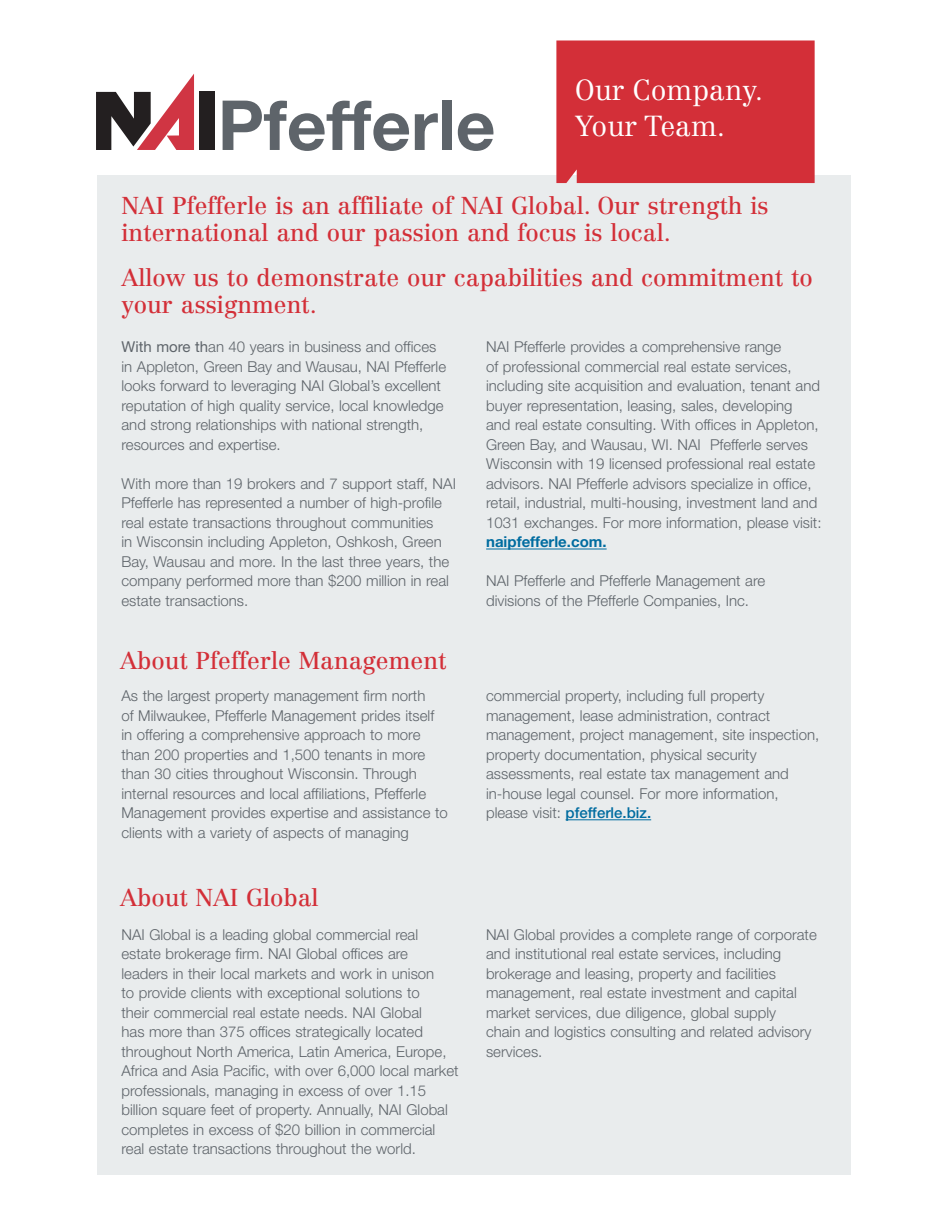
<style>
.page{position:relative;width:945px;height:1215px;background:#fff}
.page>*{position:absolute;margin:0;border:0;box-sizing:border-box;transform-origin:0 0}
.t1{font:300 28.5px/36px "Centennial LT Std";color:#fff}
.t2{font:24px/27px "Centennial LT Std";color:#d32f38}
.t3{font:300 15px/19.5px "Helvetica Neue LT Std";color:#5e646a}
.t4{font:700 15px "Helvetica Neue LT Std";color:#006ca0}
.s1{font-weight:400}
.s2{font-weight:500;color:#006ca0}
</style>
<div class="page">
<div style="left:97px;top:175px;width:753px;height:999px;background:#e9eced"></div>
<div style="left:556px;top:40px;width:259px;height:143px;background:#d32f38"></div>
<hr style="left:486px;top:549px;width:121px;height:1px;background:#006ca0">
<hr style="left:566px;top:819px;width:85px;height:1px;background:#006ca0">
<div style="left:199px;top:92px;width:16px;height:58px;background:#231f20"></div>
<svg style="left:96px;top:74px;width:98px;height:76px"></svg>
<svg style="left:223px;top:101px;width:215px;height:50px"></svg>
<div style="left:442px;top:101px;width:10px;height:49px;background:#5e646a"></div>
<svg style="left:458px;top:113px;width:35px;height:38px"></svg>
<h1 class="t1" style="left:575px;top:72px;width:189px">Our Company.<br>Your Team.</h1>
<h2 class="t2" style="left:122px;top:192px;width:649px">NAI Pfefferle is an affiliate of NAI Global. Our strength is international and our passion and focus is local.</h2>
<h2 class="t2" style="left:122px;top:264px;width:693px">Allow us to demonstrate our capabilities and commitment to your assignment.</h2>
<p class="t3" style="left:122px;top:337px;width:326px"><span class="s1">With more th</span>an 40 years in business and offices in Appleton, Green Bay and Wausau, NAI Pfefferle looks forward to leveraging NAI Global’s excellent reputation of high quality service, local knowledge and strong relationships with national strength, resources and expertise.</p>
<p class="t3" style="left:122px;top:474px;width:336px">With more than 19 brokers and 7 support staff, NAI Pfefferle has represented a number of high-profile real estate transactions throughout communities<br>in Wisconsin including Appleton, Oshkosh, Green Bay, Wausau and more. In the last three years, the company performed more than $200 million in real estate transactions.</p>
<p class="t3" style="left:486px;top:337px;width:337px">NAI Pfefferle provides a comprehensive range<br>of professional commercial real estate services, including site acquisition and evaluation, tenant and buyer representation, leasing, sales, developing<br>and real estate consulting. With offices in Appleton, Green Bay, and Wausau, WI. NAI Pfefferle serves Wisconsin with 19 licensed professional real estate advisors. NAI Pfefferle advisors specialize in office, retail, industrial, multi-housing, investment land and 1031 exchanges. For more information, please visit:</p>
<p class="t4" style="left:486px;top:533px;width:122px">naipfefferle.com.</p>
<p class="t3" style="left:486px;top:571px;width:281px">NAI Pfefferle and Pfefferle Management are divisions of the Pfefferle Companies, Inc.</p>
<h2 class="t2" style="left:120px;top:647px;width:328px">About Pfefferle Management</h2>
<p class="t3" style="left:122px;top:686px;width:328px">As the largest property management firm north<br>of Milwaukee, Pfefferle Management prides itself in offering a comprehensive approach to more than 200 properties and 1,500 tenants in more than 30 cities throughout Wisconsin. Through internal resources and local affiliations, Pfefferle Management provides expertise and assistance to clients with a variety of aspects of managing</p>
<h2 class="t2" style="left:120px;top:884px;width:200px">About NAI Global</h2>
<p class="t3" style="left:122px;top:925px;width:339px">NAI Global is a leading global commercial real estate brokerage firm. NAI Global offices are<br>leaders in their local markets and work in unison<br>to provide clients with exceptional solutions to<br>their commercial real estate needs. NAI Global<br>has more than 375 offices strategically located throughout North America, Latin America, Europe, Africa and Asia Pacific, with over 6,000 local market professionals, managing in excess of over 1.15 billion square feet of property. Annually, NAI Global completes in excess of $20 billion in commercial real estate transactions throughout the world.</p>
<p class="t3" style="left:486px;top:686px;width:335px">commercial property, including full property management, lease administration, contract management, project management, site inspection, property documentation, physical security assessments, real estate tax management and in-house legal counsel. For more information, please visit: <span class="s2">pfefferle.biz.</span></p>
<p class="t3" style="left:486px;top:925px;width:332px">NAI Global provides a complete range of corporate and institutional real estate services, including brokerage and leasing, property and facilities management, real estate investment and capital market services, due diligence, global supply<br>chain and logistics consulting and related advisory services.</p>
</div>
